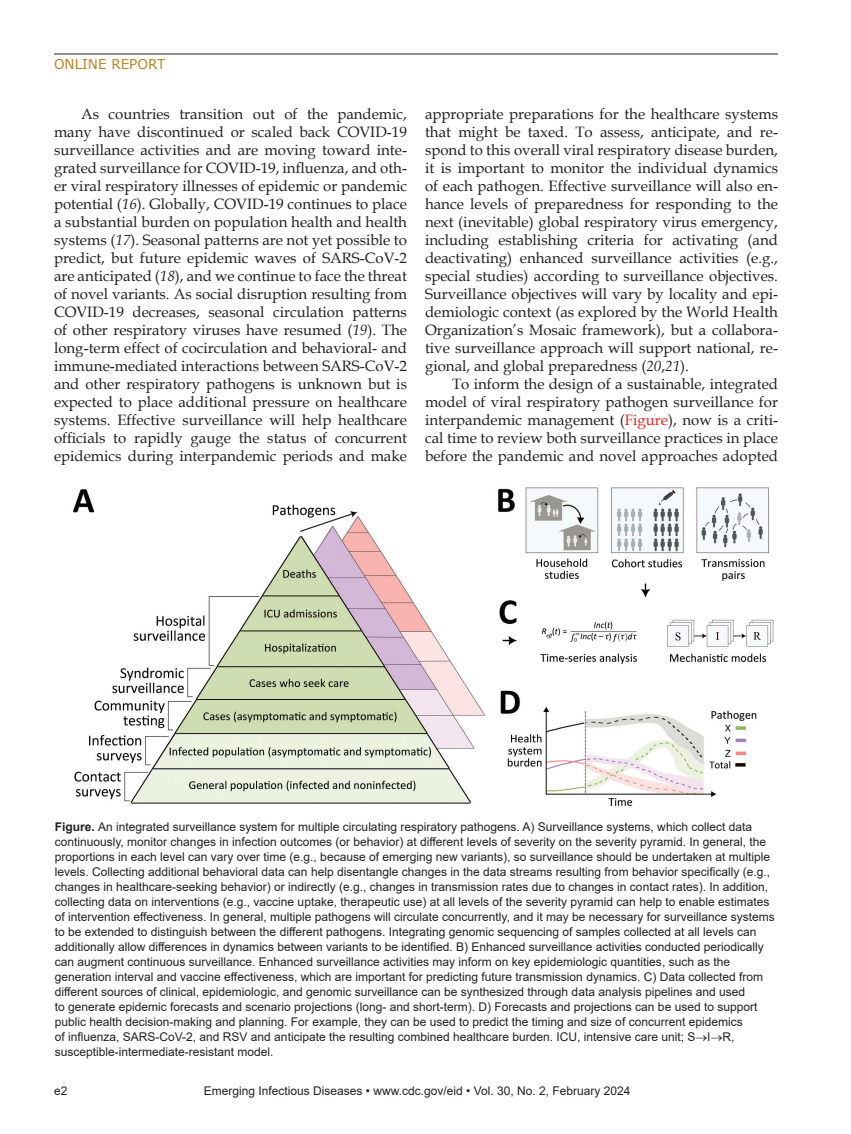
<style>
.page{position:relative;width:851px;height:1134px;background:#fff}
.page>*{position:absolute;margin:0;border:0;box-sizing:border-box;transform-origin:0 0}
.t1{font:15px/18px "Book Antiqua";color:#231f20;text-align:justify}
.t2{font:13.5px "Verdana";color:#bc8422}
.t3{font:12px/15px "Arial";color:#231f20}
.s1{font-style:italic}
.s2{color:#ee1f23}
.s3{font-weight:700}
</style>
<div class="page">
<hr style="left:54px;top:54px;width:724px;height:1px;background:#231f20">
<img style="left:73px;top:487px;width:701px;height:319px">
<p class="t2" style="left:54px;top:55px;width:113px">ONLINE REPORT</p>
<p class="t1" style="left:54px;top:104px;width:354px;text-indent:27px">As countries transition out of the pandemic, many have discontinued or scaled back COVID-19 surveillance activities and are moving toward inte&shy;grated surveillance for COVID-19, influenza, and oth&shy;er viral respiratory illnesses of epidemic or pandemic potential (<span class="s1">16</span>). Globally, COVID-19 continues to place a substantial burden on population health and health systems (<span class="s1">17</span>). Seasonal patterns are not yet possible to predict, but future epidemic waves of SARS-CoV-2 are anticipated (<span class="s1">18</span>), and we continue to face the threat of novel variants. As social disruption resulting from COVID-19 decreases, seasonal circulation patterns of other respiratory viruses have resumed (<span class="s1">19</span>). The long-term effect of cocirculation and behavioral- and immune-mediated interactions between SARS-CoV-2 and other respiratory pathogens is unknown but is expected to place additional pressure on healthcare systems. Effective surveillance will help healthcare officials to rapidly gauge the status of concurrent epidemics during interpandemic periods and make</p>
<p class="t1" style="left:425px;top:104px;width:354px">appropriate preparations for the healthcare systems that might be taxed. To assess, anticipate, and re&shy;spond to this overall viral respiratory disease burden, it is important to monitor the individual dynamics of each pathogen. Effective surveillance will also en&shy;hance levels of preparedness for responding to the next (inevitable) global respiratory virus emergency, including establishing criteria for activating (and deactivating) enhanced surveillance activities (e.g., special studies) according to surveillance objectives.<br>Surveillance objectives will vary by locality and epi&shy;demiologic context (as explored by the World Health Organization’s Mosaic framework), but a collabora&shy;tive surveillance approach will support national, re&shy;gional, and global preparedness (<span class="s1">20</span>,<span class="s1">21</span>).</p>
<p class="t1" style="left:425px;top:374px;width:354px;text-indent:27px">To inform the design of a sustainable, integrated model of viral respiratory pathogen surveillance for interpandemic management (<span class="s2">Figure</span>), now is a criti&shy;cal time to review both surveillance practices in place before the pandemic and novel approaches adopted</p>
<p class="t3" style="left:55px;top:819px;width:721px"><span class="s3">Figure.</span> An integrated surveillance system for multiple circulating respiratory pathogens. A) Surveillance systems, which collect data continuously, monitor changes in infection outcomes (or behavior) at different levels of severity on the severity pyramid. In general, the proportions in each level can vary over time (e.g., because of emerging new variants), so surveillance should be undertaken at multiple levels. Collecting additional behavioral data can help disentangle changes in the data streams resulting from behavior specifically (e.g., changes in healthcare-seeking behavior) or indirectly (e.g., changes in transmission rates due to changes in contact rates). In addition, collecting data on interventions (e.g., vaccine uptake, therapeutic use) at all levels of the severity pyramid can help to enable estimates of intervention effectiveness. In general, multiple pathogens will circulate concurrently, and it may be necessary for surveillance systems to be extended to distinguish between the different pathogens. Integrating genomic sequencing of samples collected at all levels can additionally allow differences in dynamics between variants to be identified. B) Enhanced surveillance activities conducted periodically can augment continuous surveillance. Enhanced surveillance activities may inform on key epidemiologic quantities, such as the generation interval and vaccine effectiveness, which are important for predicting future transmission dynamics. C) Data collected from different sources of clinical, epidemiologic, and genomic surveillance can be synthesized through data analysis pipelines and used<br>to generate epidemic forecasts and scenario projections (long- and short-term). D) Forecasts and projections can be used to support public health decision-making and planning. For example, they can be used to predict the timing and size of concurrent epidemics<br>of influenza, SARS-CoV-2, and RSV and anticipate the resulting combined healthcare burden. ICU, intensive care unit; S→I→R, susceptible-intermediate-resistant model.</p>
<p class="t3" style="left:54px;top:1084px;width:15px">e2</p>
<p class="t3" style="left:204px;top:1084px;width:428px">Emerging Infectious Diseases • www.cdc.gov/eid • Vol. 30, No. 2, February 2024</p>
</div>
